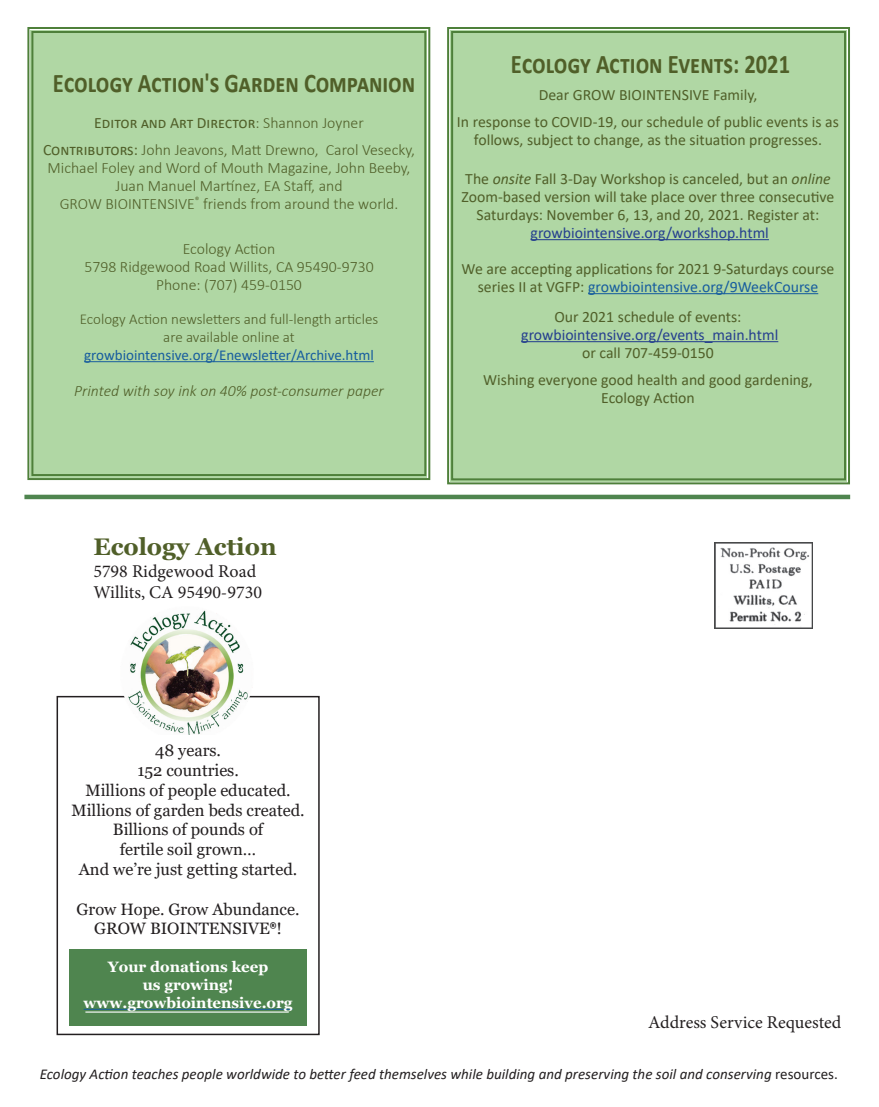
<style>
.page{position:relative;width:879px;height:1107px;background:#fff}
.page>*{position:absolute;margin:0;border:0;box-sizing:border-box;transform-origin:0 0}
.t1{font:700 27px "Calibri";color:#505f29;scale:.83 1}
.t2{font:700 24px "Georgia";color:#505f29}
.t3{font:18px/21.6px "Minion Pro";color:#231f20}
.t4{font:16.5px/19.8px "Georgia";color:#231f20;text-align:center}
.t5{font:15.75px/18px "Calibri";color:#505f29;text-align:center}
.t6{font:300 15.75px/18px "Calibri";color:#505f29;text-align:center}
.t7{font:15.75px "Calibri";color:#253f8e}
.t8{font:italic 300 15.75px "Calibri";color:#505f29}
.t9{font:italic 15px "Calibri";color:#231f20}
.t10{font:300 15px/18px "Calibri";color:#505f29;text-align:center}
.t11{font:700 15px/18px "Georgia";color:#fff;text-align:center}
.t12{font:15px "Calibri";color:#175d9e}
.s1{font-weight:400}
.s2{font-style:italic}
.s3{color:#175d9e}
.s4{font-style:normal}
</style>
<div class="page">
<div style="left:56px;top:696px;width:263px;height:339px;border:2px solid #231f20"></div>
<div style="left:69px;top:949px;width:238px;height:76px;background:#4f854f"></div>
<hr style="left:84px;top:1009px;width:208px;height:1px;background:#175d9e">
<img style="left:119px;top:610px;width:136px;height:124px">
<img style="left:714px;top:542px;width:97px;height:86px">
<hr style="left:24px;top:495px;width:825px;height:4px;background:#4f854f">
<hr style="left:85px;top:1012px;width:203px;height:1px;background:#fff">
<div style="left:447px;top:27px;width:403px;height:458px;background:#b0d7a4"></div>
<div style="left:451px;top:31px;width:394px;height:449px;border:2px solid #4e803a"></div>
<hr style="left:530px;top:239px;width:238px;height:1px;background:#253f8e">
<hr style="left:587px;top:293px;width:230px;height:1px;background:#175d9e">
<hr style="left:521px;top:341px;width:256px;height:1px;background:#253f8e">
<div style="left:27px;top:27px;width:404px;height:454px;background:#b0d7a4"></div>
<div style="left:31px;top:31px;width:395px;height:445px;border:2px solid #4e803a"></div>
<hr style="left:84px;top:361px;width:289px;height:1px;background:#175d9e">
<h1 class="t1" style="left:53px;top:63px;width:438px">Ecology Action's Garden Companion</h1>
<p class="t6" style="left:43px;top:109px;width:373px;line-height:27px"><span class="s1">Editor and Art Director</span>: Shannon Joyner<br><span class="s1">Contributors:</span> John Jeavons, Matt Drewno, Carol Vesecky,</p>
<p class="t6" style="left:47px;top:158px;width:364px">Michael Foley and Word of Mouth Magazine, John Beeby,<br>Juan Manuel Martínez, EA Staff, and<br>GROW BIOINTENSIVE<sup>®</sup> friends from around the world.</p>
<p class="t6" style="left:84px;top:239px;width:290px">Ecology Action<br>5798 Ridgewood Road Willits, CA 95490-9730<br>Phone: (707) 459-0150</p>
<p class="t10" style="left:80px;top:310px;width:300px">Ecology Action newsletters and full-length articles are available online at</p>
<p class="t12" style="left:84px;top:345px;width:291px">growbiointensive.org/Enewsletter/Archive.html</p>
<p class="t8" style="left:74px;top:381px;width:311px">Printed with soy ink on 40% post-consumer paper</p>
<h1 class="t1" style="left:510px;top:45px;width:337px">Ecology Action Events: 2021</h1>
<p class="t5" style="left:456px;top:81px;width:383px;line-height:27px">Dear GROW BIOINTENSIVE Family,<br>In response to COVID-19, our schedule of public events is as</p>
<p class="t5" style="left:473px;top:130px;width:349px">follows, subject to change, as the situation progresses.</p>
<p class="t5" style="left:461px;top:169px;width:374px">The <span class="s2">onsite</span> Fall 3-Day Workshop is canceled, but an <span class="s2">online<br></span>Zoom-based version will take place over three consecutive<br>Saturdays: November 6, 13, and 20, 2021. Register at:</p>
<p class="t7" style="left:530px;top:222px;width:240px">growbiointensive.org/workshop.html</p>
<p class="t5" style="left:461px;top:259px;width:374px">We are accepting applications for 2021 9-Saturdays course series II at VGFP: <span class="s3">growbiointensive.org/9WeekCourse</span></p>
<p class="t5" style="left:554px;top:307px;width:188px">Our 2021 schedule of events:</p>
<p class="t7" style="left:521px;top:324px;width:258px">growbiointensive.org/events_main.html</p>
<p class="t5" style="left:483px;top:339px;width:331px;line-height:27px">or call 707-459-0150<br>Wishing everyone good health and good gardening,</p>
<p class="t5" style="left:601px;top:388px;width:95px">Ecology Action</p>
<h2 class="t2" style="left:93px;top:531px;width:185px">Ecology Action</h2>
<p class="t3" style="left:93px;top:560px;width:170px">5798 Ridgewood Road<br>Willits, CA 95490-9730</p>
<p class="t4" style="left:71px;top:741px;width:234px">48 years.<br>152 countries.<br>Millions of people educated.<br>Millions of garden beds created.<br>Billions of pounds of<br>fertile soil grown…<br>And we’re just getting started.</p>
<p class="t4" style="left:77px;top:899px;width:224px">Grow Hope. Grow Abundance.<br>GROW BIOINTENSIVE<sup>®</sup>!</p>
<p class="t11" style="left:84px;top:958px;width:210px">Your donations keep<br>us growing! www.growbiointensive.org</p>
<p class="t3" style="left:648px;top:1012px;width:194px">Address Service Requested</p>
<p class="t9" style="left:40px;top:1063px;width:799px">Ecology Action teaches people worldwide to better feed themselves while building and preserving the soil and conserving <span class="s4">resources.</span></p>
</div>
